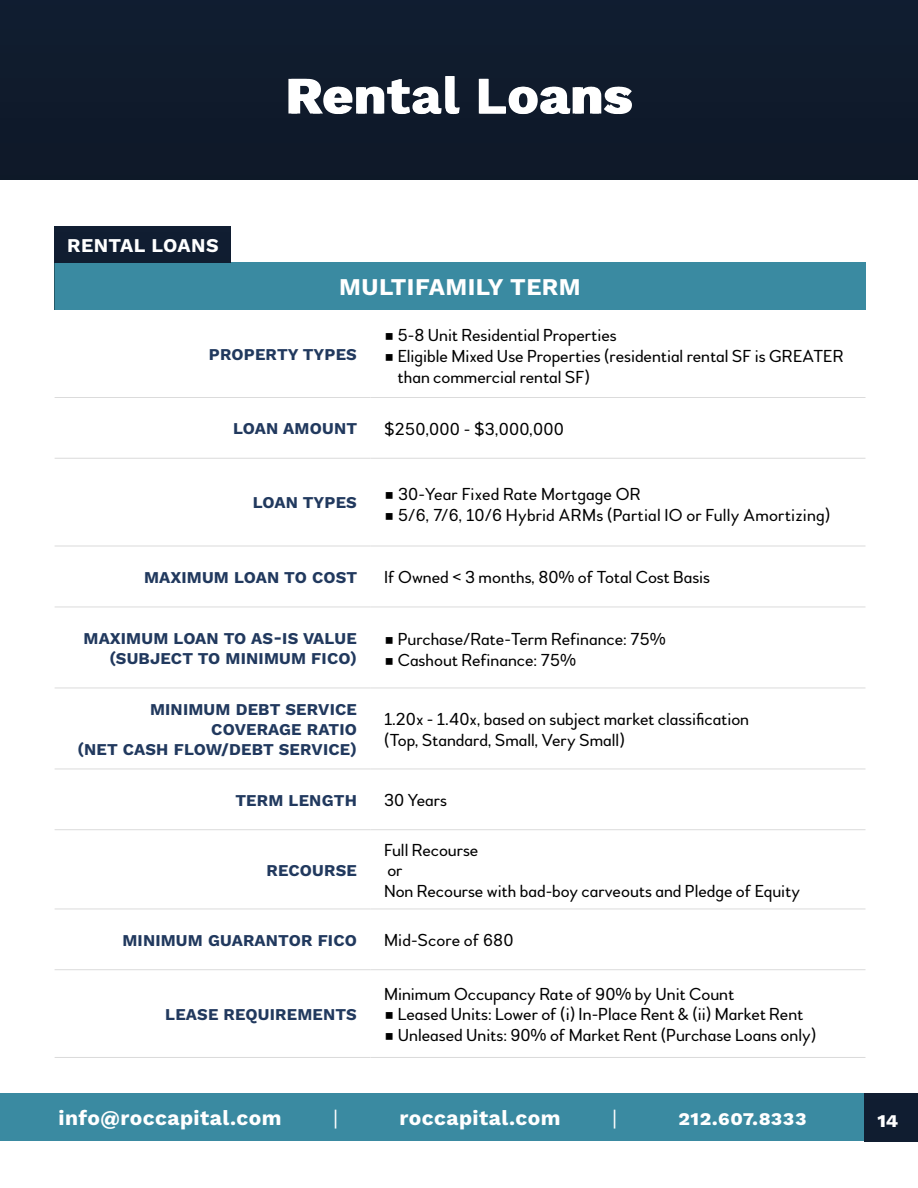
<style>
.page{position:relative;width:918px;height:1188px;background:#fff}
.page>*{position:absolute;margin:0;border:0;box-sizing:border-box;transform-origin:0 0}
.t1{font:700 52.5px "Work Sans";letter-spacing:.01em;color:#fff}
.t2{font:700 24px "Work Sans";letter-spacing:.02em;color:#fff}
.t3{font:700 21px "Work Sans";letter-spacing:.02em;color:#fff}
.t4{font:21px "Work Sans";color:#fff}
.t5{font:700 19.5px "Work Sans";letter-spacing:.02em;color:#fff}
.t6{font:17.25px/20.7px "Woodford Bourne";color:#000}
.t7{font:700 16.5px/19.8px "Work Sans";letter-spacing:.01em;color:#21395e;text-align:right}
.s1{font-family:"Montserrat"}
</style>
<div class="page">
<div style="left:0;top:0;width:918px;height:179px;background:#101b2c"></div>
<div style="left:55px;top:262px;width:811px;height:48px;background:#3a8aa1"></div>
<hr style="left:55px;top:397px;width:316px;height:1px;background:#dbdbdb">
<hr style="left:370px;top:397px;width:496px;height:1px;background:#dbdbdb">
<hr style="left:55px;top:458px;width:316px;height:1px;background:#dbdbdb">
<hr style="left:370px;top:458px;width:496px;height:1px;background:#dbdbdb">
<hr style="left:55px;top:546px;width:316px;height:1px;background:#dbdbdb">
<hr style="left:370px;top:546px;width:496px;height:1px;background:#dbdbdb">
<hr style="left:55px;top:607px;width:316px;height:1px;background:#dbdbdb">
<hr style="left:370px;top:607px;width:496px;height:1px;background:#dbdbdb">
<hr style="left:55px;top:688px;width:316px;height:1px;background:#dbdbdb">
<hr style="left:370px;top:688px;width:496px;height:1px;background:#dbdbdb">
<hr style="left:55px;top:769px;width:316px;height:1px;background:#dbdbdb">
<hr style="left:370px;top:769px;width:496px;height:1px;background:#dbdbdb">
<hr style="left:55px;top:829px;width:316px;height:1px;background:#dbdbdb">
<hr style="left:370px;top:829px;width:496px;height:1px;background:#dbdbdb">
<hr style="left:55px;top:909px;width:316px;height:1px;background:#dbdbdb">
<hr style="left:370px;top:909px;width:496px;height:1px;background:#dbdbdb">
<hr style="left:55px;top:969px;width:316px;height:1px;background:#dbdbdb">
<hr style="left:370px;top:969px;width:496px;height:1px;background:#dbdbdb">
<hr style="left:55px;top:1057px;width:316px;height:1px;background:#dbdbdb">
<hr style="left:370px;top:1057px;width:496px;height:1px;background:#dbdbdb">
<div style="left:54px;top:226px;width:176px;height:36px;background:#101d31"></div>
<div style="left:0;top:1094px;width:918px;height:47px;background:#3a8aa1"></div>
<div style="left:864px;top:1094px;width:54px;height:47px;background:#101d31"></div>
<p class="t5" style="left:67px;top:231px;width:153px">RENTAL LOANS</p>
<p class="t1" style="left:288px;top:56px;width:344px">Rental Loans</p>
<p class="t2" style="left:339px;top:269px;width:243px">MULTIFAMILY TERM</p>
<p class="t7" style="left:209px;top:344px;width:149px">PROPERTY TYPES</p>
<p class="t6" style="left:384px;top:325px;width:234px"><span class="s1">■</span> 5-8 Unit Residential Properties</p>
<p class="t6" style="left:384px;top:346px;width:461px"><span class="s1">■</span> Eligible Mixed Use Properties (residential rental SF is GREATER</p>
<p class="t6" style="left:397px;top:367px;width:194px">than commercial rental SF)</p>
<p class="t7" style="left:233px;top:418px;width:125px">LOAN AMOUNT</p>
<p class="t6" style="left:384px;top:419px;width:181px">$250,000 - $3,000,000</p>
<p class="t7" style="left:253px;top:492px;width:106px">LOAN TYPES</p>
<p class="t6" style="left:384px;top:484px;width:258px"><span class="s1">■</span> 30-Year Fixed Rate Mortgage OR</p>
<p class="t6" style="left:384px;top:505px;width:448px"><span class="s1">■</span> 5/6, 7/6, 10/6 Hybrid ARMs (Partial IO or Fully Amortizing)</p>
<p class="t7" style="left:144px;top:567px;width:215px">MAXIMUM LOAN TO COST</p>
<p class="t6" style="left:384px;top:567px;width:328px">If Owned &lt; 3 months, 80% of Total Cost Basis</p>
<p class="t7" style="left:84px;top:628px;width:275px">MAXIMUM LOAN TO AS-IS VALUE (SUBJECT TO MINIMUM FICO)</p>
<p class="t6" style="left:384px;top:630px;width:283px"><span class="s1">■</span> Purchase/Rate-Term Refinance: 75%</p>
<p class="t6" style="left:384px;top:650px;width:194px"><span class="s1">■</span> Cashout Refinance: 75%</p>
<p class="t7" style="left:78px;top:699px;width:281px">MINIMUM DEBT SERVICE<br>COVERAGE RATIO<br>(NET CASH FLOW/DEBT SERVICE)</p>
<p class="t6" style="left:384px;top:709px;width:367px">1.20x - 1.40x, based on subject market classification (Top, Standard, Small, Very Small)</p>
<p class="t7" style="left:235px;top:789px;width:123px">TERM LENGTH</p>
<p class="t6" style="left:384px;top:790px;width:65px">30 Years</p>
<p class="t7" style="left:267px;top:859px;width:92px">RECOURSE</p>
<p class="t6" style="left:384px;top:840px;width:418px">Full Recourse<br>or<br>Non Recourse with bad-boy carveouts and Pledge of Equity</p>
<p class="t7" style="left:122px;top:929px;width:236px">MINIMUM GUARANTOR FICO</p>
<p class="t6" style="left:384px;top:930px;width:131px">Mid-Score of 680</p>
<p class="t7" style="left:165px;top:1004px;width:193px">LEASE REQUIREMENTS</p>
<p class="t6" style="left:384px;top:984px;width:352px">Minimum Occupancy Rate of 90% by Unit Count</p>
<p class="t6" style="left:384px;top:1005px;width:421px"><span class="s1">■</span> Leased Units: Lower of (i) In-Place Rent &amp; (ii) Market Rent</p>
<p class="t6" style="left:384px;top:1025px;width:434px"><span class="s1">■</span> Unleased Units: 90% of Market Rent (Purchase Loans only)</p>
<p class="t3" style="left:59px;top:1102px;width:224px">info@roccapital.com</p>
<p class="t4" style="left:333px;top:1102px;width:7px">|</p>
<p class="t3" style="left:399px;top:1102px;width:162px">roccapital.com</p>
<p class="t4" style="left:612px;top:1102px;width:7px">|</p>
<p class="t3" style="left:678px;top:1102px;width:130px">212.607.8333</p>
<p class="t3" style="left:877px;top:1104px;width:22px">14</p>
</div>
